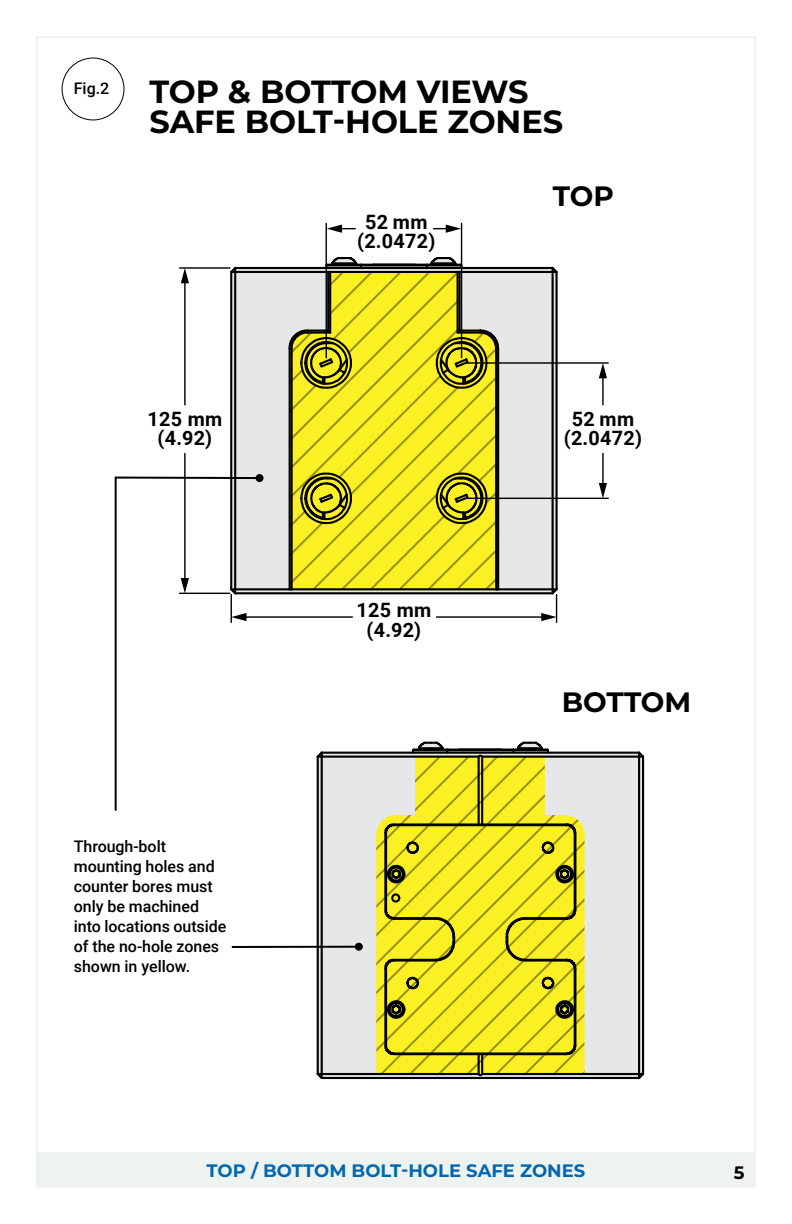
<style>
.page{position:relative;width:792px;height:1224px;background:#fff}
.page>*{position:absolute;margin:0;border:0;box-sizing:border-box;transform-origin:0 0}
.Bold_subhead_-_montserrat_16_12{font:700 32px/30px "Montserrat";letter-spacing:-.005em;color:#000}
.Bold_subhead_-_montserrat_16_12-2{font:700 28px "Montserrat";letter-spacing:-.005em;color:#000}
.t1{font:700 19.8px/19.8px "Roboto";letter-spacing:.015em;color:#000;text-align:center}
.TOC_Blue_Bottom_in_List{font:700 18px "Montserrat";color:#0067b0}
.t2{font:700 18px "Montserrat";color:#000}
.callout_-_robot_8_10_medium_-_left{font:500 16px/20px "Roboto";letter-spacing:-.005em;color:#000}
.Figure_Number{font:500 16px "Roboto";color:#000}
</style>
<div class="page">
<div style="left:36px;top:1152px;width:720px;height:35px;background:#eef3f0"></div>
<svg style="left:232px;top:263px;width:324px;height:329px;background:#e1e2e3"></svg>
<svg style="left:290px;top:273px;width:208px;height:315px;background:#efe530"></svg>
<hr style="left:361px;top:264px;width:66px;height:2px;background:#000">
<hr style="left:230px;top:272px;width:2px;height:317px;background:#000">
<hr style="left:234px;top:272px;width:2px;height:317px;background:#000">
<hr style="left:460px;top:271px;width:93px;height:2px;background:#000">
<hr style="left:552px;top:272px;width:2px;height:317px;background:#000">
<hr style="left:498px;top:588px;width:55px;height:2px;background:#000">
<hr style="left:459px;top:272px;width:2px;height:59px;background:#000">
<hr style="left:497px;top:348px;width:2px;height:241px;background:#000">
<hr style="left:235px;top:592px;width:318px;height:2px;background:#000">
<hr style="left:235px;top:588px;width:55px;height:2px;background:#000">
<hr style="left:292px;top:588px;width:204px;height:2px;background:#000">
<hr style="left:330px;top:271px;width:128px;height:2px;background:#000">
<hr style="left:235px;top:271px;width:93px;height:2px;background:#000">
<hr style="left:235px;top:267px;width:318px;height:2px;background:#000">
<svg style="left:230px;top:265px;width:8px;height:10px"></svg>
<hr style="left:291px;top:348px;width:2px;height:241px;background:#000">
<hr style="left:457px;top:272px;width:2px;height:61px;background:#000">
<hr style="left:495px;top:348px;width:2px;height:241px;background:#000">
<hr style="left:329px;top:272px;width:2px;height:61px;background:#000">
<hr style="left:556px;top:272px;width:2px;height:317px;background:#000">
<svg style="left:550px;top:265px;width:8px;height:10px"></svg>
<hr style="left:289px;top:348px;width:2px;height:241px;background:#000">
<hr style="left:327px;top:272px;width:2px;height:59px;background:#000">
<svg style="left:435px;top:328px;width:66px;height:62px;background:#a19a22"></svg>
<svg style="left:435px;top:472px;width:54px;height:53px;background:#a09916"></svg>
<svg style="left:299px;top:472px;width:54px;height:53px;background:#a09916"></svg>
<svg style="left:286px;top:328px;width:67px;height:62px;background:#a19b24"></svg>
<svg style="left:323px;top:256px;width:39px;height:16px"></svg>
<svg style="left:426px;top:256px;width:38px;height:16px"></svg>
<hr style="left:461px;top:223px;width:1px;height:135px;background:#000">
<hr style="left:326px;top:223px;width:1px;height:135px;background:#000">
<hr style="left:467px;top:362px;width:141px;height:2px;background:#000">
<hr style="left:467px;top:498px;width:141px;height:1px;background:#000">
<hr style="left:180px;top:267px;width:50px;height:2px;background:#000">
<svg style="left:327px;top:225px;width:28px;height:8px"></svg>
<svg style="left:434px;top:225px;width:27px;height:8px"></svg>
<hr style="left:602px;top:376px;width:2px;height:29px;background:#000">
<svg style="left:599px;top:363px;width:8px;height:15px"></svg>
<hr style="left:602px;top:453px;width:2px;height:33px;background:#000">
<svg style="left:599px;top:483px;width:8px;height:15px"></svg>
<hr style="left:184px;top:281px;width:2px;height:124px;background:#000">
<svg style="left:181px;top:268px;width:8px;height:15px"></svg>
<hr style="left:184px;top:453px;width:2px;height:128px;background:#000">
<hr style="left:244px;top:616px;width:108px;height:2px;background:#000">
<hr style="left:437px;top:616px;width:107px;height:2px;background:#000">
<svg style="left:541px;top:586px;width:17px;height:36px"></svg>
<div style="left:319px;top:748px;width:323px;height:329px;background:#e6e7e8"></div>
<svg style="left:376px;top:758px;width:209px;height:315px;background:#efe632"></svg>
<hr style="left:447px;top:749px;width:66px;height:2px;background:#000">
<svg style="left:405px;top:976px;width:15px;height:14px"></svg>
<svg style="left:554px;top:864px;width:20px;height:21px"></svg>
<svg style="left:387px;top:864px;width:20px;height:21px"></svg>
<svg style="left:387px;top:999px;width:20px;height:21px"></svg>
<hr style="left:525px;top:959px;width:42px;height:3px;background:#000">
<hr style="left:394px;top:1052px;width:173px;height:3px;background:#000">
<hr style="left:394px;top:959px;width:42px;height:3px;background:#000">
<hr style="left:385px;top:833px;width:2px;height:77px;background:#000">
<svg style="left:405px;top:840px;width:15px;height:15px"></svg>
<svg style="left:540px;top:840px;width:16px;height:15px"></svg>
<hr style="left:385px;top:968px;width:2px;height:78px;background:#000">
<svg style="left:554px;top:999px;width:20px;height:21px"></svg>
<svg style="left:540px;top:975px;width:16px;height:15px"></svg>
<hr style="left:525px;top:917px;width:42px;height:2px;background:#000">
<hr style="left:394px;top:917px;width:42px;height:2px;background:#000">
<hr style="left:394px;top:823px;width:85px;height:3px;background:#000">
<svg style="left:382px;top:822px;width:14px;height:14px"></svg>
<hr style="left:384px;top:968px;width:2px;height:78px;background:#000">
<svg style="left:383px;top:1043px;width:14px;height:14px"></svg>
<hr style="left:394px;top:1053px;width:85px;height:2px;background:#000">
<hr style="left:478px;top:1054px;width:2px;height:20px;background:#000">
<hr style="left:322px;top:1073px;width:157px;height:2px;background:#000">
<hr style="left:321px;top:757px;width:2px;height:317px;background:#000">
<hr style="left:322px;top:756px;width:157px;height:2px;background:#000">
<hr style="left:478px;top:757px;width:2px;height:68px;background:#000">
<hr style="left:384px;top:833px;width:2px;height:77px;background:#000">
<svg style="left:383px;top:892px;width:19px;height:30px"></svg>
<hr style="left:394px;top:918px;width:42px;height:2px;background:#000">
<svg style="left:433px;top:916px;width:24px;height:48px"></svg>
<hr style="left:394px;top:959px;width:42px;height:2px;background:#000">
<svg style="left:382px;top:958px;width:14px;height:13px"></svg>
<svg style="left:636px;top:1071px;width:9px;height:9px"></svg>
<hr style="left:322px;top:752px;width:317px;height:2px;background:#000">
<hr style="left:482px;top:756px;width:157px;height:2px;background:#000">
<svg style="left:476px;top:754px;width:9px;height:6px"></svg>
<hr style="left:481px;top:757px;width:2px;height:68px;background:#000">
<svg style="left:316px;top:750px;width:9px;height:10px"></svg>
<svg style="left:636px;top:750px;width:9px;height:10px"></svg>
<svg style="left:316px;top:1071px;width:9px;height:9px"></svg>
<hr style="left:482px;top:1073px;width:157px;height:2px;background:#000">
<hr style="left:322px;top:1077px;width:317px;height:2px;background:#000">
<svg style="left:476px;top:1071px;width:9px;height:6px"></svg>
<hr style="left:481px;top:1054px;width:2px;height:20px;background:#000">
<hr style="left:638px;top:757px;width:2px;height:317px;background:#000">
<hr style="left:642px;top:757px;width:2px;height:317px;background:#000">
<hr style="left:317px;top:757px;width:2px;height:317px;background:#000">
<svg style="left:565px;top:958px;width:13px;height:13px"></svg>
<hr style="left:525px;top:918px;width:42px;height:2px;background:#000">
<svg style="left:565px;top:908px;width:13px;height:13px"></svg>
<hr style="left:574px;top:833px;width:2px;height:77px;background:#000">
<svg style="left:565px;top:822px;width:13px;height:14px"></svg>
<hr style="left:482px;top:823px;width:85px;height:3px;background:#000">
<svg style="left:565px;top:1043px;width:13px;height:13px"></svg>
<hr style="left:574px;top:968px;width:2px;height:78px;background:#000">
<hr style="left:525px;top:959px;width:42px;height:2px;background:#000">
<svg style="left:503px;top:915px;width:25px;height:48px"></svg>
<svg style="left:512px;top:741px;width:39px;height:11px"></svg>
<svg style="left:410px;top:741px;width:38px;height:11px"></svg>
<div style="left:62px;top:58px;width:63px;height:62px;border:1px solid #000;border-radius:50%"></div>
<svg style="left:114px;top:476px;width:148px;height:335px"></svg>
<div style="left:256px;top:474px;width:8px;height:8px;background:#000;border-radius:50%"></div>
<hr style="left:233px;top:946px;width:126px;height:2px;background:#000">
<div style="left:355px;top:943px;width:8px;height:8px;background:#000;border-radius:50%"></div>
<p class="Figure_Number" style="left:74px;top:77px;width:37px">Fig.2</p>
<p class="Bold_subhead_-_montserrat_16_12" style="left:149px;top:75px;width:415px">TOP &amp; BOTTOM VIEWS<br>SAFE BOLT-HOLE ZONES</p>
<p class="t1" style="left:357px;top:211px;width:80px">52 mm (2.0472)</p>
<p class="Bold_subhead_-_montserrat_16_12-2" style="left:553px;top:176px;width:62px">TOP</p>
<p class="t1" style="left:148px;top:408px;width:76px">125 mm (4.92)</p>
<p class="t1" style="left:357px;top:599px;width:76px">125 mm (4.92)</p>
<p class="t1" style="left:564px;top:408px;width:80px">52 mm (2.0472)</p>
<p class="Bold_subhead_-_montserrat_16_12-2" style="left:562px;top:682px;width:131px">BOTTOM</p>
<p class="callout_-_robot_8_10_medium_-_left" style="left:74px;top:836px;width:154px">Through-bolt mounting holes and counter bores must only be machined into locations outside of the no-hole zones shown in yellow.</p>
<p class="TOC_Blue_Bottom_in_List" style="left:207px;top:1157px;width:380px">TOP / BOTTOM BOLT-HOLE SAFE ZONES</p>
<p class="t2" style="left:734px;top:1159px;width:12px">5</p>
</div>
